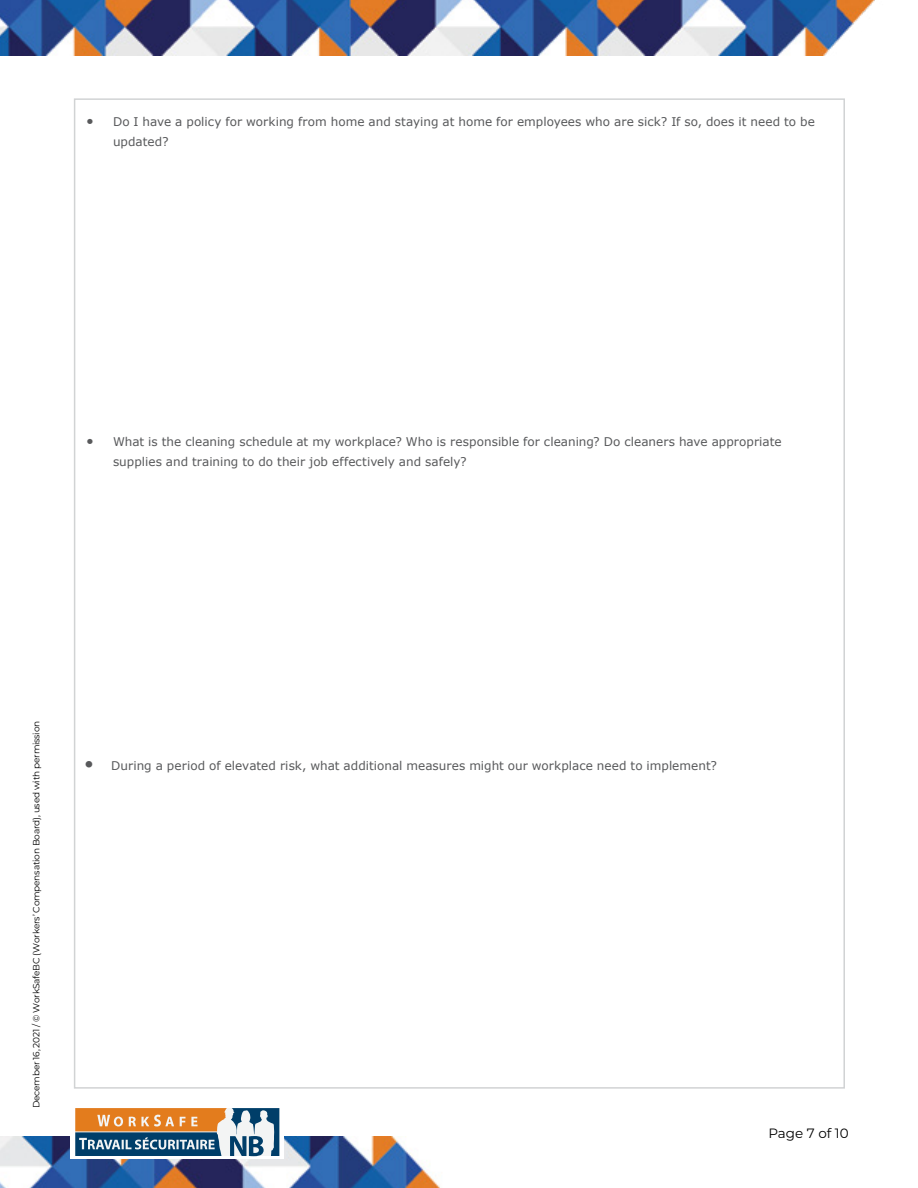
<style>
.page{position:relative;width:918px;height:1188px;background:#fff}
.page>*{position:absolute;margin:0;border:0;box-sizing:border-box;transform-origin:0 0}
.t1{font:13.5px "Montserrat";color:#000}
.t2{font:12px/19.8px "Verdana";color:#58595b}
.t3{font:9px "Montserrat";letter-spacing:-.025em;color:#000}
.s1{font-size:14.25px}
.s2{font-size:18px}
</style>
<div class="page">
<img style="left:0;top:1136px;width:441px;height:52px">
<div style="left:71px;top:1106px;width:213px;height:53px;background:#fff"></div>
<svg style="left:75px;top:1108px;width:204px;height:48px"></svg>
<img style="left:0;top:0;width:875px;height:56px">
<p class="t2" style="left:113px;top:112px;width:703px;text-indent:-27px"><span class="s1">•</span> Do I have a policy for working from home and staying at home for employees who are sick? If so, does it need to be updated?</p>
<p class="t2" style="left:113px;top:432px;width:670px;text-indent:-27px"><span class="s1">•</span> What is the cleaning schedule at my workplace? Who is responsible for cleaning? Do cleaners have appropriate supplies and training to do their job effectively and safely?</p>
<p class="t3" style="left:30px;top:1108px;width:389px;rotate:-90deg">December 16, 2021 / © WorkSafeBC (Workers’ Compensation Board), used with permission</p>
<p class="t2" style="left:84px;top:756px;width:634px"><span class="s2">•</span> During a period of elevated risk, what additional measures might our workplace need to implement?</p>
<p class="t1" style="left:768px;top:1124px;width:82px">Page 7 of 10</p>
</div>
